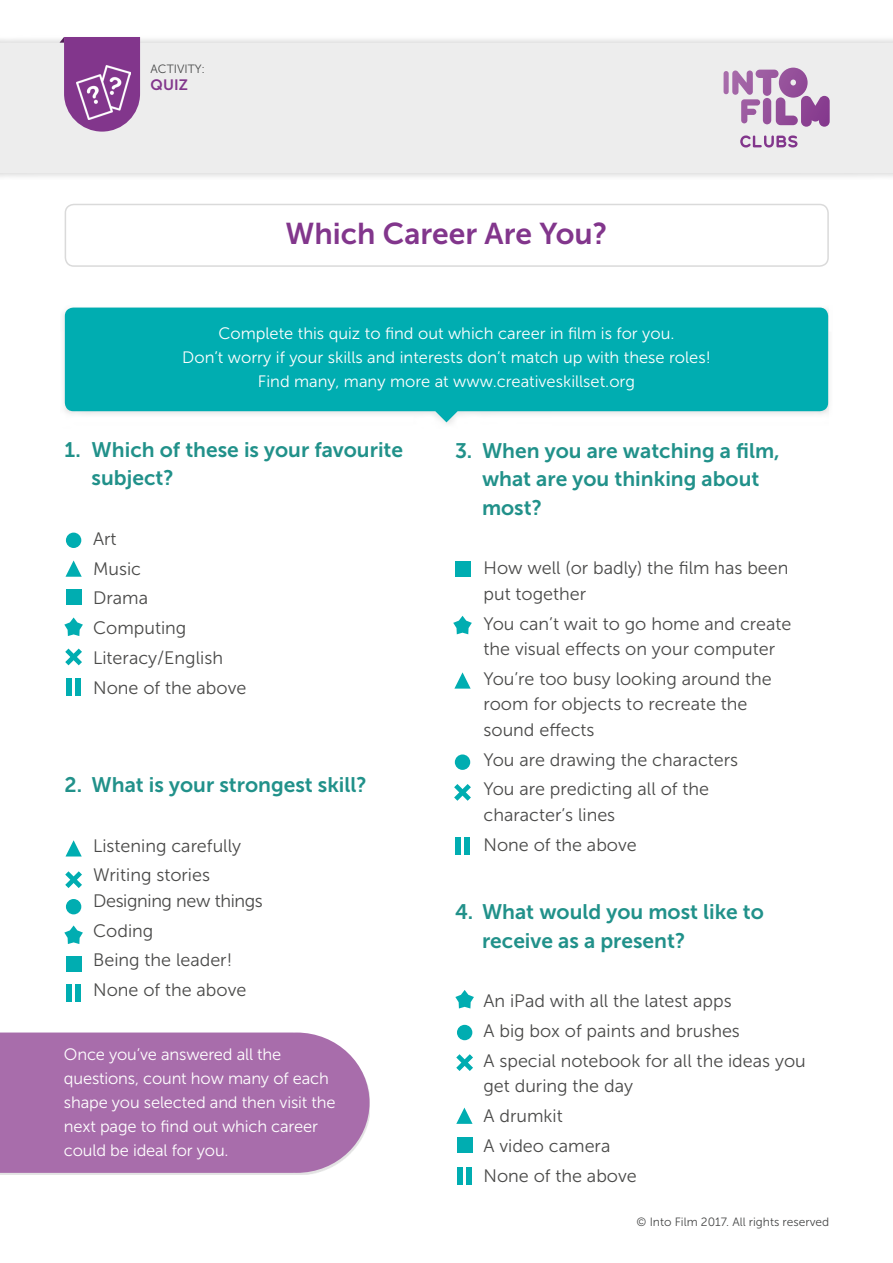
<style>
.page{position:relative;width:893px;height:1263px;background:#fff}
.page>*{position:absolute;margin:0;border:0;box-sizing:border-box;transform-origin:0 0}
.t1{font:30px "Museo Sans 700";color:#82368c}
.t2{font:21px/28.5px "Museo Sans 700";color:#21918a}
.t3{font:18px/29.7px "Museo Sans 300";color:#4a4a49}
.t4{font:16.5px/24px "Museo Sans 300";letter-spacing:-.005em;color:#fff}
.t5{font:15px "Museo Sans 700";color:#82368c}
.t6{font:12px "Museo Sans 300";color:#484949}
</style>
<div class="page">
<div style="left:0;top:36px;width:893px;height:138px;background:#f3f3f3"></div>
<div style="left:0;top:41px;width:893px;height:139px;background:#ededed"></div>
<svg style="left:60px;top:37px;width:80px;height:95px"></svg>
<div style="left:724px;top:71px;width:5px;height:23px;background:#a66baa;border-radius:3px"></div>
<svg style="left:732px;top:68px;width:98px;height:59px"></svg>
<svg style="left:740px;top:135px;width:57px;height:13px"></svg>
<img style="left:76px;top:66px;width:54px;height:53px">
<div style="left:65px;top:204px;width:764px;height:63px;border:2px solid #dadada;border-radius:9px"></div>
<div style="left:66px;top:533px;width:15px;height:15px;background:#00adb1;border-radius:50%"></div>
<div style="left:66px;top:899px;width:15px;height:15px;background:#00adb1;border-radius:50%"></div>
<svg style="left:65px;top:560px;width:17px;height:17px"></svg>
<svg style="left:65px;top:840px;width:17px;height:16px"></svg>
<div style="left:66px;top:589px;width:16px;height:16px;background:#00adb1"></div>
<div style="left:66px;top:956px;width:16px;height:16px;background:#00adb1"></div>
<svg style="left:64px;top:617px;width:19px;height:19px"></svg>
<svg style="left:64px;top:925px;width:19px;height:19px"></svg>
<svg style="left:65px;top:648px;width:17px;height:18px"></svg>
<svg style="left:65px;top:871px;width:17px;height:17px"></svg>
<div style="left:75px;top:678px;width:6px;height:17px;background:#00adb1"></div>
<div style="left:66px;top:678px;width:6px;height:17px;background:#00adb1"></div>
<div style="left:75px;top:985px;width:6px;height:17px;background:#00adb1"></div>
<div style="left:66px;top:985px;width:6px;height:17px;background:#00adb1"></div>
<div style="left:455px;top:754px;width:15px;height:16px;background:#00adb1;border-radius:50%"></div>
<svg style="left:454px;top:672px;width:17px;height:17px"></svg>
<div style="left:455px;top:561px;width:15px;height:15px;background:#00adb1"></div>
<svg style="left:453px;top:616px;width:19px;height:18px"></svg>
<svg style="left:454px;top:784px;width:17px;height:17px"></svg>
<div style="left:464px;top:837px;width:6px;height:18px;background:#00adb1"></div>
<div style="left:455px;top:837px;width:6px;height:18px;background:#00adb1"></div>
<div style="left:457px;top:1025px;width:15px;height:15px;background:#00adb1;border-radius:50%"></div>
<svg style="left:456px;top:1107px;width:16px;height:17px"></svg>
<div style="left:457px;top:1137px;width:16px;height:16px;background:#00adb1"></div>
<svg style="left:455px;top:990px;width:19px;height:18px"></svg>
<svg style="left:456px;top:1054px;width:17px;height:17px"></svg>
<div style="left:466px;top:1167px;width:6px;height:17px;background:#00adb1"></div>
<div style="left:457px;top:1167px;width:6px;height:17px;background:#00adb1"></div>
<div style="left:0;top:1032px;width:370px;height:141px;background:#a86dab"></div>
<div style="left:60px;top:305px;width:773px;height:123px;background:#dadada;opacity:.75"></div>
<svg style="left:65px;top:308px;width:763px;height:114px;background:#17b4b7"></svg>
<p class="t6" style="left:151px;top:63px;width:56px">ACTIVITY:</p>
<p class="t5" style="left:151px;top:77px;width:39px">QUIZ</p>
<h1 class="t1" style="left:285px;top:217px;width:323px">Which Career Are You?</h1>
<p class="t4" style="left:182px;top:322px;width:530px;text-align:center">Complete this quiz to find out which career in film is for you.<br>Don’t worry if your skills and interests don’t match up with these roles!<br>Find many, many more at www.creativeskillset.org</p>
<p class="t2" style="left:92px;top:435px;width:313px;text-indent:-27px">1. Which of these is your favourite subject?</p>
<p class="t3" style="left:93px;top:524px;width:155px">Art<br>Music<br>Drama<br>Computing<br>Literacy/English<br>None of the above</p>
<p class="t2" style="left:65px;top:771px;width:304px">2. What is your strongest skill?</p>
<p class="t3" style="left:93px;top:831px;width:150px">Listening carefully<br>Writing stories</p>
<p class="t3" style="left:93px;top:886px;width:171px">Designing new things<br>Coding<br>Being the leader!<br>None of the above</p>
<p class="t4" style="left:64px;top:1042px;width:273px">Once you’ve answered all the questions, count how many of each shape you selected and then visit the next page to find out which career could be ideal for you.</p>
<p class="t2" style="left:482px;top:436px;width:299px;text-indent:-27px">3. When you are watching a film, what are you thinking about most?</p>
<p class="t3" style="left:483px;top:555px;width:307px;line-height:25.5px">How well (or badly) the film has been put together</p>
<p class="t3" style="left:483px;top:611px;width:309px;line-height:25.5px">You can’t wait to go home and create the visual effects on your computer</p>
<p class="t3" style="left:483px;top:666px;width:290px;line-height:25.5px">You’re too busy looking around the room for objects to recreate the sound effects</p>
<p class="t3" style="left:483px;top:745px;width:256px">You are drawing the characters<br>You are predicting all of the</p>
<p class="t3" style="left:483px;top:800px;width:155px">character’s lines<br>None of the above</p>
<p class="t2" style="left:482px;top:898px;width:283px;text-indent:-27px">4. What would you most like to receive as a present?</p>
<p class="t3" style="left:483px;top:986px;width:324px">An iPad with all the latest apps<br>A big box of paints and brushes<br>A special notebook for all the ideas you</p>
<p class="t3" style="left:483px;top:1071px;width:155px">get during the day<br>A drumkit<br>A video camera<br>None of the above</p>
<p class="t6" style="left:636px;top:1216px;width:194px">© Into Film 2017. All rights reserved</p>
</div>
